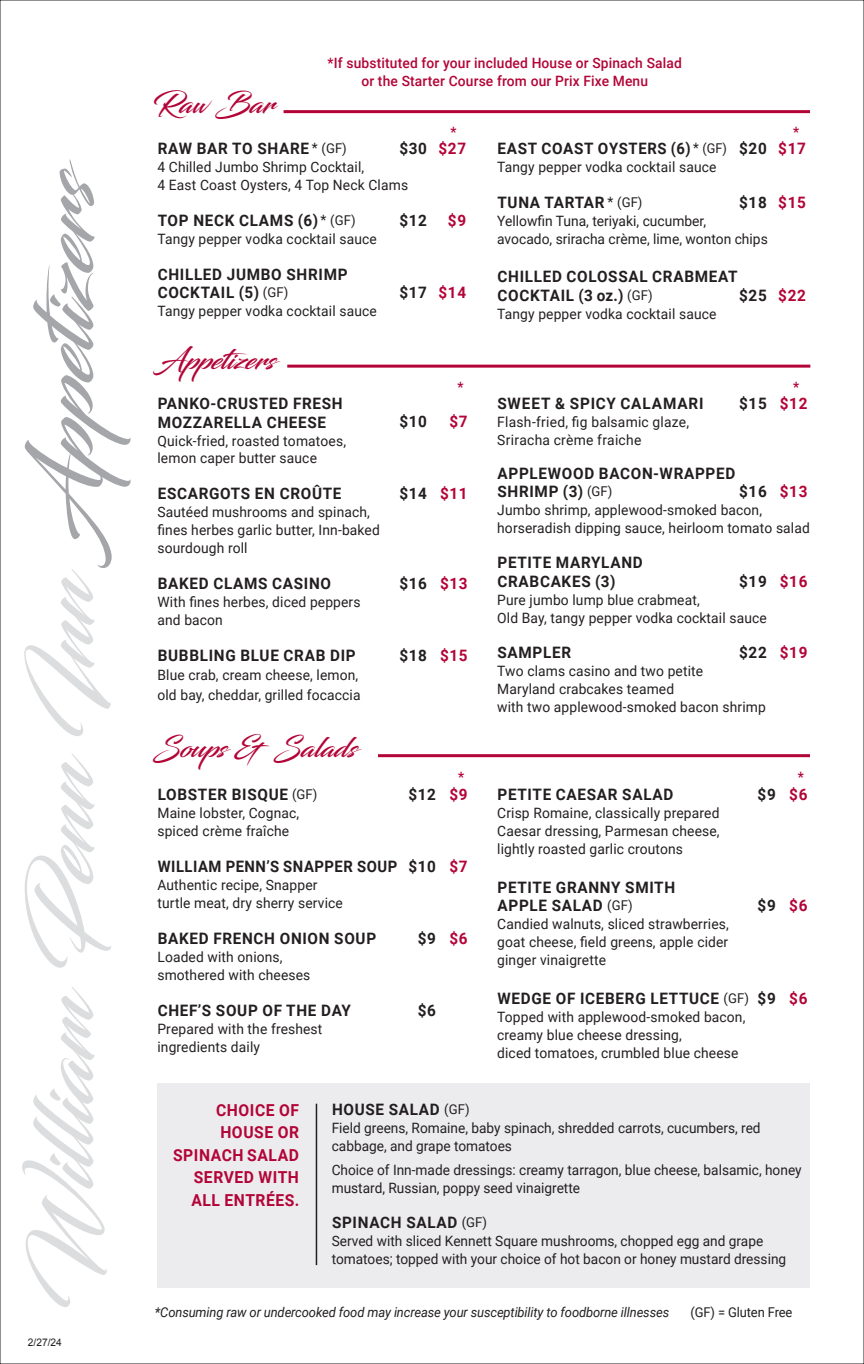
<style>
.page{position:relative;width:864px;height:1364px;background:#fff}
.page>*{position:absolute;margin:0;border:0;box-sizing:border-box;transform-origin:0 0}
.Mont_HEAD{font:81px "Blacksword";color:#dcdddf;scale:1.13 1}
.Black_italic{font:27.3px "Blacksword";color:#b30437;scale:1.04 1}
.NEW_text{font:700 16.5px/22.5px "Roboto";letter-spacing:.035em;color:#b30437;text-align:right;scale:.95 1}
.NEW_text-2{font:700 15.75px/18px "Roboto";letter-spacing:.045em;color:#231f20}
.NEW_text-3{font:700 15.75px "Roboto";letter-spacing:.045em;color:#231f20;scale:.94 1}
.NEW_text-4{font:700 15.75px "Roboto";color:#b30437}
.NEW_text-5{font:14.25px/18px "Roboto";letter-spacing:.01em;color:#231f20}
.NEW_text-6{font:14.25px/18px "Roboto";letter-spacing:.01em;color:#231f20;scale:.96 1}
.NEW_text-7{font:500 14.25px/18px "Roboto";letter-spacing:.01em;color:#b30437;text-align:center}
.NEW_text-8{font:italic 13.5px "Roboto";letter-spacing:-.01em;color:#231f20;scale:.96 1}
.NEW_text-9{font:13.5px "Roboto";letter-spacing:-.01em;color:#231f20;scale:.96 1}
.INSIDE_descrip{font:10.5px "Arial";color:#231f20}
.s1{color:#a5a6aa}
.s2{font-weight:400;font-size:14.25px}
.s3{font-weight:400;font-size:13.5px}
.s4{color:#b30437}
</style>
<div class="page">
<div style="left:157px;top:1083px;width:653px;height:204px;background:#ececee"></div>
<hr style="left:284px;top:110px;width:526px;height:3px;background:#b30437">
<hr style="left:287px;top:365px;width:523px;height:3px;background:#b30437">
<hr style="left:378px;top:754px;width:432px;height:3px;background:#b30437">
<hr style="left:316px;top:1103px;width:1px;height:162px;background:#231f20">
<p class="Mont_HEAD" style="left:17px;top:1309px;width:1023px;rotate:-90deg">William Penn Inn <span class="s1">Appetizers</span></p>
<p class="INSIDE_descrip" style="left:28px;top:1336px;width:35px">2/27/24</p>
<p class="Black_italic" style="left:153px;top:87px;width:119px">Raw Bar</p>
<p class="NEW_text-7" style="left:328px;top:53px;width:356px">*If substituted for your included House or Spinach Salad or the Starter Course from our Prix Fixe Menu</p>
<p class="NEW_text-7" style="left:451px;top:123px;width:8px">*</p>
<p class="NEW_text-7" style="left:793px;top:123px;width:8px">*</p>
<p class="NEW_text-2" style="left:158px;top:139px;width:191px">RAW BAR TO SHARE <span class="s2">*</span> <span class="s3">(GF)</span></p>
<p class="NEW_text-2" style="left:399px;top:139px;width:68px">$30 <span class="s4">$27</span></p>
<p class="NEW_text-5" style="left:157px;top:158px;width:252px">4 Chilled Jumbo Shrimp Cocktail,<br>4 East Coast Oysters, 4 Top Neck Clams</p>
<p class="NEW_text-2" style="left:158px;top:211px;width:199px">TOP NECK CLAMS (6) <span class="s2">*</span> <span class="s3">(GF)</span></p>
<p class="NEW_text-2" style="left:399px;top:211px;width:29px">$12</p>
<p class="NEW_text-4" style="left:448px;top:210px;width:20px">$9</p>
<p class="NEW_text-5" style="left:157px;top:230px;width:221px">Tangy pepper vodka cocktail sauce</p>
<p class="NEW_text-2" style="left:158px;top:265px;width:191px">CHILLED JUMBO SHRIMP<br>COCKTAIL (5) <span class="s3">(GF)</span></p>
<p class="NEW_text-2" style="left:399px;top:283px;width:68px">$17 <span class="s4">$14</span></p>
<p class="NEW_text-5" style="left:157px;top:302px;width:221px">Tangy pepper vodka cocktail sauce</p>
<p class="NEW_text-2" style="left:498px;top:139px;width:310px">EAST COAST OYSTERS (6) <span class="s2">*</span> <span class="s3">(GF)</span> $20 <span class="s4">$17</span></p>
<p class="NEW_text-5" style="left:497px;top:158px;width:221px">Tangy pepper vodka cocktail sauce</p>
<p class="NEW_text-2" style="left:498px;top:193px;width:147px">TUNA TARTAR <span class="s2">*</span> <span class="s3">(GF)</span></p>
<p class="NEW_text-2" style="left:739px;top:193px;width:68px">$18 <span class="s4">$15</span></p>
<p class="NEW_text-5" style="left:497px;top:212px;width:272px">Yellowfin Tuna, teriyaki, cucumber,<br>avocado, sriracha crème, lime, wonton chips</p>
<p class="NEW_text-2" style="left:498px;top:266px;width:242px;line-height:19.5px">CHILLED COLOSSAL CRABMEAT<br>COCKTAIL (3 oz.) <span class="s3">(GF)</span></p>
<p class="NEW_text-2" style="left:739px;top:286px;width:68px">$25 <span class="s4">$22</span></p>
<p class="NEW_text-5" style="left:497px;top:305px;width:221px">Tangy pepper vodka cocktail sauce</p>
<p class="Black_italic" style="left:158px;top:343px;width:115px">Appetizers</p>
<p class="NEW_text-7" style="left:457px;top:378px;width:8px">*</p>
<p class="NEW_text-7" style="left:793px;top:378px;width:8px">*</p>
<p class="NEW_text-2" style="left:158px;top:393px;width:187px;line-height:19px">PANKO-CRUSTED FRESH<br>MOZZARELLA CHEESE</p>
<p class="NEW_text-5" style="left:157px;top:431px;width:190px;line-height:17.2px">Quick-fried, roasted tomatoes, lemon caper butter sauce</p>
<p class="NEW_text-2" style="left:158px;top:483px;width:185px">ESCARGOTS EN CROÛTE</p>
<p class="NEW_text-2" style="left:399px;top:483px;width:70px">$14 <span class="s4">$11</span></p>
<p class="NEW_text-5" style="left:157px;top:502px;width:224px">Sautéed mushrooms and spinach, fines herbes garlic butter, Inn-baked sourdough roll</p>
<p class="NEW_text-2" style="left:158px;top:573px;width:175px">BAKED CLAMS CASINO</p>
<p class="NEW_text-2" style="left:399px;top:573px;width:70px">$16 <span class="s4">$13</span></p>
<p class="NEW_text-5" style="left:157px;top:592px;width:205px">With fines herbes, diced peppers and bacon</p>
<p class="NEW_text-2" style="left:158px;top:645px;width:200px">BUBBLING BLUE CRAB DIP</p>
<p class="NEW_text-2" style="left:399px;top:645px;width:70px">$18 <span class="s4">$15</span></p>
<p class="NEW_text-5" style="left:157px;top:665px;width:205px;line-height:19.5px">Blue crab, cream cheese, lemon, old bay, cheddar, grilled focaccia</p>
<p class="NEW_text-2" style="left:399px;top:411px;width:29px">$10</p>
<p class="NEW_text-4" style="left:449px;top:410px;width:20px">$7</p>
<p class="NEW_text-2" style="left:498px;top:393px;width:208px">SWEET &amp; SPICY CALAMARI</p>
<p class="NEW_text-2" style="left:739px;top:393px;width:70px">$15 <span class="s4">$12</span></p>
<p class="NEW_text-5" style="left:497px;top:412px;width:193px">Flash-fried, fig balsamic glaze,<br>Sriracha crème fraiche</p>
<p class="NEW_text-2" style="left:498px;top:464px;width:239px">APPLEWOOD BACON-WRAPPED<br>SHRIMP (3) <span class="s3">(GF)</span></p>
<p class="NEW_text-2" style="left:739px;top:482px;width:70px">$16 <span class="s4">$13</span></p>
<p class="NEW_text-5" style="left:497px;top:501px;width:314px">Jumbo shrimp, applewood-smoked bacon, horseradish dipping sauce, heirloom tomato salad</p>
<p class="NEW_text-2" style="left:498px;top:552px;width:147px;line-height:19.5px">PETITE MARYLAND<br>CRABCAKES (3)</p>
<p class="NEW_text-2" style="left:739px;top:572px;width:70px">$19 <span class="s4">$16</span></p>
<p class="NEW_text-5" style="left:497px;top:591px;width:271px">Pure jumbo lump blue crabmeat,<br>Old Bay, tangy pepper vodka cocktail sauce</p>
<p class="NEW_text-2" style="left:498px;top:642px;width:75px">SAMPLER</p>
<p class="NEW_text-2" style="left:739px;top:642px;width:70px">$22 <span class="s4">$19</span></p>
<p class="NEW_text-5" style="left:497px;top:661px;width:270px">Two clams casino and two petite<br>Maryland crabcakes teamed<br>with two applewood-smoked bacon shrimp</p>
<p class="Black_italic" style="left:153px;top:731px;width:197px">Soups &amp; Salads</p>
<p class="NEW_text-2" style="left:158px;top:785px;width:161px">LOBSTER BISQUE <span class="s3">(GF)</span></p>
<p class="NEW_text-2" style="left:408px;top:785px;width:61px">$12 <span class="s4">$9</span></p>
<p class="NEW_text-5" style="left:157px;top:803px;width:143px">Maine lobster, Cognac, spiced crème fraîche</p>
<p class="NEW_text-3" style="left:158px;top:855px;width:331px">WILLIAM PENN’S SNAPPER SOUP $10 <span class="s4">$7</span></p>
<p class="NEW_text-5" style="left:157px;top:875px;width:187px">Authentic recipe, Snapper turtle meat, dry sherry service</p>
<p class="NEW_text-2" style="left:158px;top:929px;width:220px">BAKED FRENCH ONION SOUP</p>
<p class="NEW_text-2" style="left:418px;top:929px;width:51px">$9 <span class="s4">$6</span></p>
<p class="NEW_text-5" style="left:157px;top:947px;width:154px">Loaded with onions, smothered with cheeses</p>
<p class="NEW_text-2" style="left:158px;top:1001px;width:195px">CHEF’S SOUP OF THE DAY</p>
<p class="NEW_text-2" style="left:418px;top:1001px;width:20px">$6</p>
<p class="NEW_text-5" style="left:157px;top:1019px;width:166px">Prepared with the freshest ingredients daily</p>
<p class="NEW_text-7" style="left:458px;top:767px;width:8px">*</p>
<p class="NEW_text-7" style="left:798px;top:767px;width:8px">*</p>
<p class="NEW_text-2" style="left:498px;top:785px;width:177px">PETITE CAESAR SALAD</p>
<p class="NEW_text-2" style="left:758px;top:785px;width:51px">$9 <span class="s4">$6</span></p>
<p class="NEW_text-5" style="left:497px;top:803px;width:224px;text-align:justify">Crisp Romaine, classically prepared Caesar dressing, Parmesan cheese, lightly roasted garlic croutons</p>
<p class="NEW_text-2" style="left:498px;top:878px;width:179px">PETITE GRANNY SMITH<br>APPLE SALAD <span class="s3">(GF)</span></p>
<p class="NEW_text-2" style="left:758px;top:896px;width:51px">$9 <span class="s4">$6</span></p>
<p class="NEW_text-5" style="left:497px;top:914px;width:233px;text-align:justify">Candied walnuts, sliced strawberries, goat cheese, field greens, apple cider ginger vinaigrette</p>
<p class="NEW_text-2" style="left:498px;top:989px;width:311px">WEDGE OF ICEBERG LETTUCE <span class="s3">(GF)</span> $9 <span class="s4">$6</span></p>
<p class="NEW_text-5" style="left:497px;top:1007px;width:250px">Topped with applewood-smoked bacon, creamy blue cheese dressing,<br>diced tomatoes, crumbled blue cheese</p>
<p class="NEW_text" style="left:173px;top:1097px;width:134px">CHOICE OF<br>HOUSE OR<br>SPINACH SALAD<br>SERVED WITH<br>ALL ENTRÉES.</p>
<p class="NEW_text-2" style="left:332px;top:1100px;width:139px">HOUSE SALAD <span class="s3">(GF)</span></p>
<p class="NEW_text-6" style="left:332px;top:1118px;width:448px">Field greens, Romaine, baby spinach, shredded carrots, cucumbers, red cabbage, and grape tomatoes</p>
<p class="NEW_text-6" style="left:332px;top:1160px;width:491px">Choice of Inn-made dressings: creamy tarragon, blue cheese, balsamic, honey mustard, Russian, poppy seed vinaigrette</p>
<p class="NEW_text-2" style="left:332px;top:1212px;width:157px">SPINACH SALAD <span class="s3">(GF)</span></p>
<p class="NEW_text-6" style="left:332px;top:1231px;width:475px">Served with sliced Kennett Square mushrooms, chopped egg and grape tomatoes; topped with your choice of hot bacon or honey mustard dressing</p>
<p class="NEW_text-8" style="left:155px;top:1302px;width:537px">*Consuming raw or undercooked food may increase your susceptibility to foodborne illnesses</p>
<p class="NEW_text-9" style="left:691px;top:1302px;width:108px">(GF) = Gluten Free</p>
</div>
